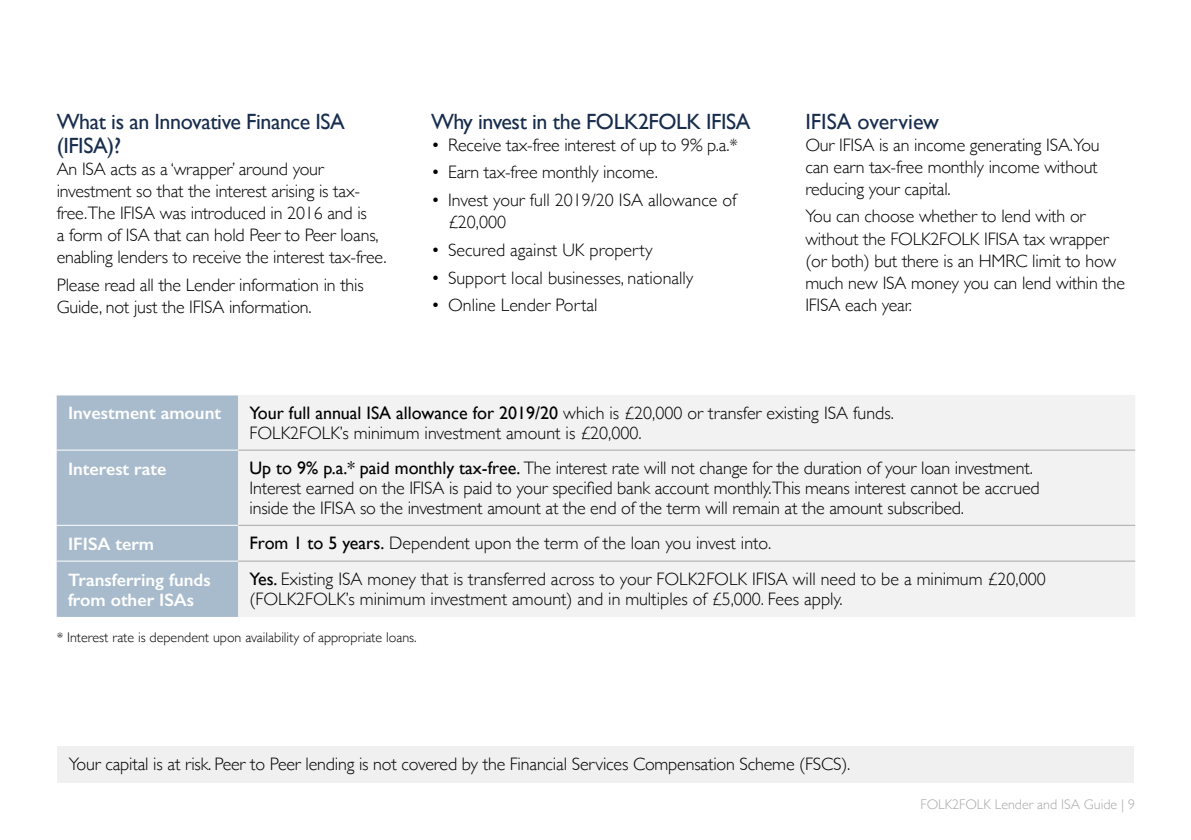
<style>
.page{position:relative;width:1191px;height:840px;background:#fff}
.page>*{position:absolute;margin:0;border:0;box-sizing:border-box;transform-origin:0 0}
.t1{font:22px/24px "Gill Sans";letter-spacing:-.02em;color:#182d4d}
.t2{font:22px "Gill Sans";color:#182d4d}
.t3{font:300 18px/22px "Gill Sans";letter-spacing:-.01em;color:#000}
.t4{font:600 18px/20px "Gill Sans";color:#fff}
.t5{font:300 14px "Gill Sans";color:#000}
.t6{font:300 14px "Gill Sans";color:#a8a8a7}
.s1{font-weight:400}
</style>
<div class="page">
<div style="left:57px;top:395px;width:181px;height:221px;background:#a8bbcc"></div>
<div style="left:238px;top:395px;width:897px;height:221px;background:#f2f2f2"></div>
<hr style="left:238px;top:449px;width:897px;height:1px;background:#a8a8a7">
<hr style="left:238px;top:524px;width:897px;height:1px;background:#a8a8a7">
<hr style="left:57px;top:449px;width:181px;height:1px;background:#fff">
<hr style="left:57px;top:524px;width:181px;height:1px;background:#fff">
<hr style="left:57px;top:560px;width:181px;height:1px;background:#fff">
<hr style="left:238px;top:560px;width:897px;height:1px;background:#a8a8a7">
<div style="left:57px;top:746px;width:1076px;height:36px;background:#f0f0f0"></div>
<p class="t1" style="left:57px;top:109px;width:290px">What is an Innovative Finance ISA (IFISA)?</p>
<p class="t3" style="left:57px;top:157px;width:331px">An ISA acts as a ‘wrapper’ around your investment so that the interest arising is tax&shy;free.The IFISA was introduced in 2016 and is<br>a form of ISA that can hold Peer to Peer loans, enabling lenders to receive the interest tax-free.</p>
<p class="t3" style="left:57px;top:273px;width:309px">Please read all the Lender information in this<br>Guide, not just the IFISA information.</p>
<p class="t1" style="left:431px;top:109px;width:321px">Why invest in the FOLK2FOLK IFISA</p>
<p class="t3" style="left:431px;top:133px;width:308px">• Receive tax-free interest of up to 9% p.a.*</p>
<p class="t3" style="left:431px;top:161px;width:228px">• Earn tax-free monthly income.</p>
<p class="t3" style="left:448px;top:188px;width:290px;text-indent:-17px">• Invest your full 2019/20 ISA allowance of £20,000</p>
<p class="t3" style="left:431px;top:238px;width:223px">• Secured against UK property</p>
<p class="t3" style="left:431px;top:266px;width:264px">• Support local businesses, nationally</p>
<p class="t3" style="left:431px;top:293px;width:168px">• Online Lender Portal</p>
<p class="t2" style="left:805px;top:108px;width:135px">IFISA overview</p>
<p class="t3" style="left:805px;top:133px;width:296px;text-align:justify">Our IFISA is an income generating ISA.You can earn tax-free monthly income without reducing your capital.</p>
<p class="t3" style="left:805px;top:205px;width:321px">You can choose whether to lend with or without the FOLK2FOLK IFISA tax wrapper (or both) but there is an HMRC limit to how much new ISA money you can lend within the IFISA each year.</p>
<p class="t4" style="left:68px;top:403px;width:154px">Investment amount</p>
<p class="t3" style="left:249px;top:402px;width:646px;line-height:20px"><span class="s1">Your full annual ISA allowance for 2019/20</span> which is £20,000 or transfer existing ISA funds.<br>FOLK2FOLK’s minimum investment amount is £20,000.</p>
<p class="t4" style="left:68px;top:458px;width:100px">Interest rate</p>
<p class="t3" style="left:249px;top:457px;width:791px;line-height:20px"><span class="s1">Up to 9% p.a.* paid monthly tax-free.</span> The interest rate will not change for the duration of your loan investment.<br>Interest earned on the IFISA is paid to your specified bank account monthly.This means interest cannot be accrued inside the IFISA so the investment amount at the end of the term will remain at the amount subscribed.</p>
<p class="t4" style="left:68px;top:533px;width:88px">IFISA term</p>
<p class="t3" style="left:249px;top:531px;width:523px"><span class="s1">From 1 to 5 years.</span> Dependent upon the term of the loan you invest into.</p>
<p class="t4" style="left:68px;top:569px;width:144px">Transferring funds from other ISAs</p>
<p class="t3" style="left:249px;top:568px;width:797px;line-height:20px"><span class="s1">Yes.</span> Existing ISA money that is transferred across to your FOLK2FOLK IFISA will need to be a minimum £20,000 (FOLK2FOLK’s minimum investment amount) and in multiples of £5,000. Fees apply.</p>
<p class="t5" style="left:57px;top:626px;width:361px">* Interest rate is dependent upon availability of appropriate loans.</p>
<p class="t3" style="left:69px;top:752px;width:783px">Your capital is at risk. Peer to Peer lending is not covered by the Financial Services Compensation Scheme (FSCS).</p>
<p class="t6" style="left:920px;top:792px;width:216px">FOLK2FOLK Lender and ISA Guide | 9</p>
</div>
